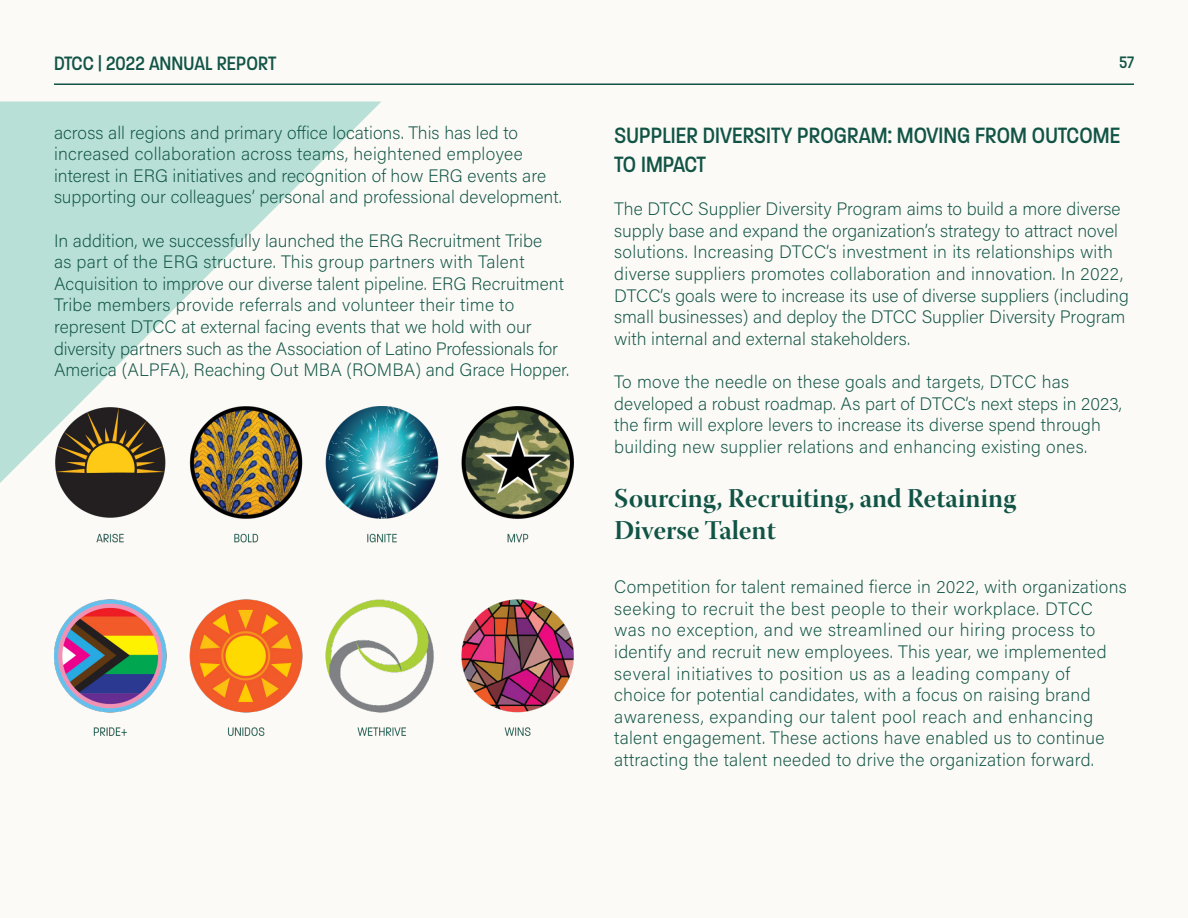
<style>
.page{position:relative;width:1188px;height:918px;background:#fbfaf6}
.page>*{position:absolute;margin:0;border:0;box-sizing:border-box;transform-origin:0 0}
.t1{font:27px "Warnock Pro Bold Disp";color:#115446}
.t2{font:500 24px/28.8px "Paralucent Condensed";color:#115446}
.t3{font:500 21px "Paralucent Condensed";color:#115446}
.t4{font:200 18px/21.6px "Acumin Pro";letter-spacing:.01em;color:#115446}
.t5{font:500 18px "Paralucent Condensed";color:#115446}
</style>
<div class="page">
<hr style="left:54px;top:83px;width:1080px;height:2px;background:#115446">
<svg style="left:0;top:102px;width:382px;height:381px;fill:#b8e0d6"></svg>
<img style="left:54px;top:407px;width:520px;height:329px">
<p class="t3" style="left:54px;top:51px;width:224px">DTCC | 2022 ANNUAL REPORT</p>
<p class="t5" style="left:1119px;top:51px;width:16px">57</p>
<p class="t4" style="left:54px;top:121px;width:470px">across all regions and primary office locations. This has led to increased collaboration across teams, heightened employee</p>
<p class="t4" style="left:54px;top:164px;width:510px">interest in ERG initiatives and recognition of how ERG events are supporting our colleagues’ personal and professional development.</p>
<p class="t4" style="left:54px;top:229px;width:517px">In addition, we successfully launched the ERG Recruitment Tribe<br>as part of the ERG structure. This group partners with Talent Acquisition to improve our diverse talent pipeline. ERG Recruitment Tribe members provide referrals and volunteer their time to represent DTCC at external facing events that we hold with our diversity partners such as the Association of Latino Professionals for America (ALPFA), Reaching Out MBA (ROMBA) and Grace Hopper.</p>
<p class="t2" style="left:614px;top:121px;width:508px">SUPPLIER DIVERSITY PROGRAM: MOVING FROM OUTCOME<br>TO IMPACT</p>
<p class="t4" style="left:614px;top:198px;width:516px">The DTCC Supplier Diversity Program aims to build a more diverse supply base and expand the organization’s strategy to attract novel solutions. Increasing DTCC’s investment in its relationships with diverse suppliers promotes collaboration and innovation. In 2022, DTCC’s goals were to increase its use of diverse suppliers (including small businesses) and deploy the DTCC Supplier Diversity Program with internal and external stakeholders.</p>
<p class="t4" style="left:614px;top:370px;width:509px">To move the needle on these goals and targets, DTCC has developed a robust roadmap. As part of DTCC’s next steps in 2023, the firm will explore levers to increase its diverse spend through building new supplier relations and enhancing existing ones.</p>
<p class="t1" style="left:614px;top:482px;width:403px">Sourcing, Recruiting, and Retaining</p>
<p class="t1" style="left:614px;top:514px;width:163px">Diverse Talent</p>
<p class="t4" style="left:614px;top:576px;width:514px">Competition for talent remained fierce in 2022, with organizations seeking to recruit the best people to their workplace. DTCC was no exception, and we streamlined our hiring process to identify and recruit new employees. This year, we implemented several initiatives to position us as a leading company of<br>choice for potential candidates, with a focus on raising brand awareness, expanding our talent pool reach and enhancing talent engagement. These actions have enabled us to continue attracting the talent needed to drive the organization forward.</p>
</div>
